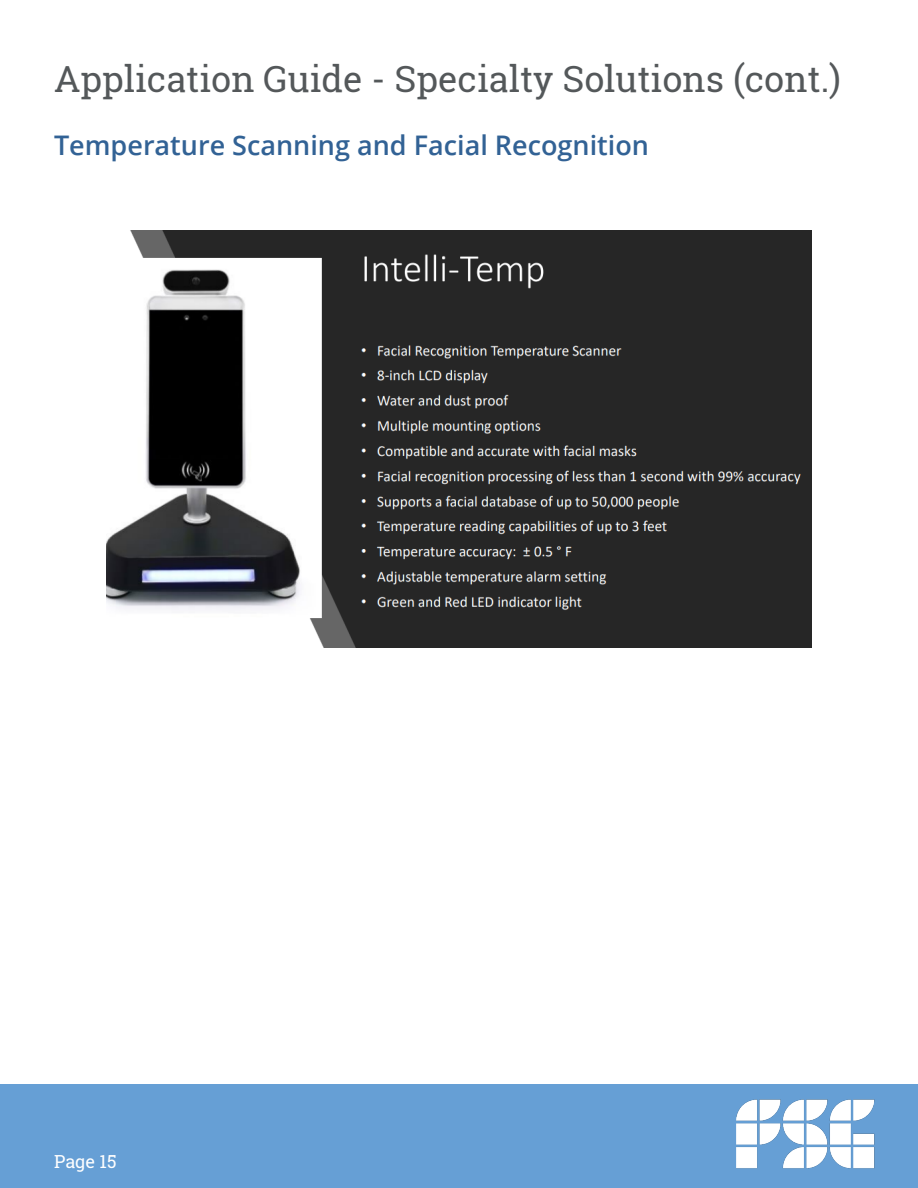
<style>
.page{position:relative;width:918px;height:1188px;background:#fff}
.page>*{position:absolute;margin:0;border:0;box-sizing:border-box;transform-origin:0 0}
.t1{font:36px "Roboto Slab";color:#54585a}
.t2{font:600 27px "Open Sans";color:#326295}
.t3{font:18px "Roboto Slab";color:#fff}
</style>
<div class="page">
<div style="left:0;top:1084px;width:918px;height:104px;background:#669fd5"></div>
<img style="left:736px;top:1099px;width:139px;height:70px">
<img style="left:106px;top:230px;width:706px;height:418px">
<p class="t1" style="left:54px;top:54px;width:788px">Application Guide - Specialty Solutions (cont.)</p>
<p class="t2" style="left:54px;top:126px;width:597px">Temperature Scanning and Facial Recognition</p>
<p class="t3" style="left:54px;top:1149px;width:64px">Page 15</p>
</div>
